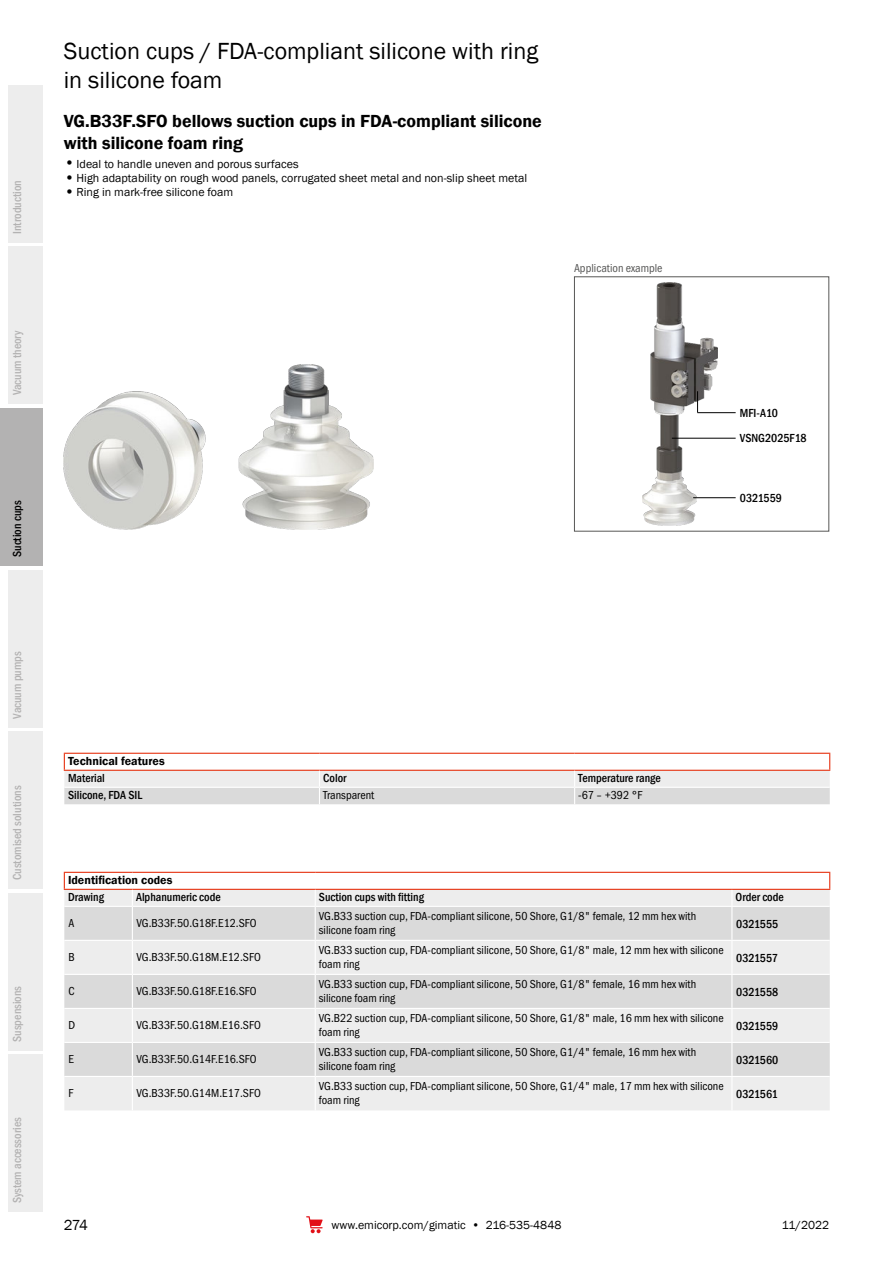
<style>
.page{position:relative;width:893px;height:1263px;background:#fff}
.page>*{position:absolute;margin:0;border:0;box-sizing:border-box;transform-origin:0 0}
.t1{font:24px/28.8px "Franklin Gothic";color:#000}
.t2{font:600 18px/21.6px "Franklin Gothic";color:#000}
.t3{font:15px "Franklin Gothic";color:#000}
.t4{font:12px/14.4px "Franklin Gothic URW Cond";color:#000}
.t5{font:12px "Franklin Gothic";color:#000}
.t6{font:500 condensed 12px/25.5px "Franklin Gothic";color:#000}
.t7{font:500 condensed 12px "Franklin Gothic";color:#b3b2b2}
.t8{font:600 12px "Franklin Gothic";color:#000}
.t9{font:12px "Franklin Gothic URW Cond";color:#575756}
.s1{font-family:"ITC Franklin Gothic Std";font-weight:500;font-size:19.5px}
</style>
<div class="page">
<div style="left:0;top:408px;width:43px;height:158px;background:#b3b2b2"></div>
<div style="left:9px;top:247px;width:34px;height:157px;background:#ededed"></div>
<div style="left:9px;top:85px;width:34px;height:157px;background:#ededed"></div>
<div style="left:9px;top:570px;width:34px;height:157px;background:#ededed"></div>
<div style="left:9px;top:731px;width:34px;height:158px;background:#ededed"></div>
<div style="left:9px;top:893px;width:34px;height:157px;background:#ededed"></div>
<div style="left:9px;top:1054px;width:34px;height:158px;background:#ededed"></div>
<svg style="left:306px;top:1216px;width:17px;height:17px"></svg>
<hr style="left:64px;top:753px;width:255px;height:1px;background:#e63312">
<hr style="left:319px;top:753px;width:256px;height:1px;background:#e63312">
<hr style="left:575px;top:753px;width:255px;height:1px;background:#e63312">
<svg style="left:64px;top:754px;width:766px;height:50px"></svg>
<div style="left:64px;top:890px;width:766px;height:220px;background:#ededed"></div>
<svg style="left:64px;top:907px;width:766px;height:169px;fill:#dadada"></svg>
<hr style="left:64px;top:872px;width:68px;height:1px;background:#e63312">
<hr style="left:132px;top:872px;width:183px;height:1px;background:#e63312">
<hr style="left:315px;top:872px;width:417px;height:1px;background:#e63312">
<hr style="left:732px;top:872px;width:98px;height:1px;background:#e63312">
<hr style="left:64px;top:889px;width:68px;height:1px;background:#e63312">
<hr style="left:132px;top:889px;width:183px;height:1px;background:#e63312">
<hr style="left:315px;top:889px;width:417px;height:1px;background:#e63312">
<hr style="left:732px;top:889px;width:98px;height:1px;background:#e63312">
<svg style="left:132px;top:890px;width:1px;height:16px"></svg>
<svg style="left:315px;top:890px;width:1px;height:16px"></svg>
<svg style="left:731px;top:890px;width:1px;height:16px"></svg>
<hr style="left:64px;top:906px;width:68px;height:1px;background:#fff">
<hr style="left:132px;top:906px;width:183px;height:1px;background:#fff">
<hr style="left:132px;top:907px;width:1px;height:33px;background:#fff">
<hr style="left:315px;top:906px;width:417px;height:1px;background:#fff">
<hr style="left:315px;top:907px;width:1px;height:33px;background:#fff">
<hr style="left:732px;top:906px;width:98px;height:1px;background:#fff">
<hr style="left:731px;top:907px;width:1px;height:33px;background:#fff">
<hr style="left:64px;top:940px;width:68px;height:1px;background:#fff">
<hr style="left:132px;top:940px;width:183px;height:1px;background:#fff">
<hr style="left:132px;top:941px;width:1px;height:33px;background:#fff">
<hr style="left:315px;top:940px;width:417px;height:1px;background:#fff">
<hr style="left:315px;top:941px;width:1px;height:33px;background:#fff">
<hr style="left:732px;top:940px;width:98px;height:1px;background:#fff">
<hr style="left:731px;top:941px;width:1px;height:33px;background:#fff">
<hr style="left:64px;top:974px;width:68px;height:1px;background:#fff">
<hr style="left:132px;top:974px;width:183px;height:1px;background:#fff">
<hr style="left:132px;top:975px;width:1px;height:33px;background:#fff">
<hr style="left:315px;top:974px;width:417px;height:1px;background:#fff">
<hr style="left:315px;top:975px;width:1px;height:33px;background:#fff">
<hr style="left:732px;top:974px;width:98px;height:1px;background:#fff">
<hr style="left:731px;top:975px;width:1px;height:33px;background:#fff">
<hr style="left:64px;top:1008px;width:68px;height:1px;background:#fff">
<hr style="left:132px;top:1008px;width:183px;height:1px;background:#fff">
<hr style="left:132px;top:1009px;width:1px;height:33px;background:#fff">
<hr style="left:315px;top:1008px;width:417px;height:1px;background:#fff">
<hr style="left:315px;top:1009px;width:1px;height:33px;background:#fff">
<hr style="left:732px;top:1008px;width:98px;height:1px;background:#fff">
<hr style="left:731px;top:1009px;width:1px;height:33px;background:#fff">
<hr style="left:64px;top:1042px;width:68px;height:1px;background:#fff">
<hr style="left:132px;top:1042px;width:183px;height:1px;background:#fff">
<hr style="left:132px;top:1043px;width:1px;height:33px;background:#fff">
<hr style="left:315px;top:1042px;width:417px;height:1px;background:#fff">
<hr style="left:315px;top:1043px;width:1px;height:33px;background:#fff">
<hr style="left:732px;top:1042px;width:98px;height:1px;background:#fff">
<hr style="left:731px;top:1043px;width:1px;height:33px;background:#fff">
<hr style="left:64px;top:1076px;width:68px;height:1px;background:#fff">
<hr style="left:132px;top:1076px;width:183px;height:1px;background:#fff">
<hr style="left:132px;top:1077px;width:1px;height:33px;background:#fff">
<hr style="left:315px;top:1076px;width:417px;height:1px;background:#fff">
<hr style="left:315px;top:1077px;width:1px;height:33px;background:#fff">
<hr style="left:732px;top:1076px;width:98px;height:1px;background:#fff">
<hr style="left:731px;top:1077px;width:1px;height:33px;background:#fff">
<svg style="left:829px;top:873px;width:1px;height:16px"></svg>
<svg style="left:64px;top:873px;width:1px;height:16px"></svg>
<img style="left:64px;top:365px;width:310px;height:164px">
<img style="left:642px;top:283px;width:76px;height:242px">
<div style="left:574px;top:276px;width:255px;height:255px;border:1px solid #575756"></div>
<hr style="left:697px;top:412px;width:39px;height:1px;background:#000">
<hr style="left:672px;top:438px;width:64px;height:1px;background:#000">
<hr style="left:693px;top:497px;width:43px;height:1px;background:#000">
<svg style="left:697px;top:391px;width:1px;height:21px"></svg>
<p class="t7" style="left:9px;top:234px;width:55px;rotate:-90deg">Introduction</p>
<p class="t7" style="left:9px;top:395px;width:67px;rotate:-90deg">Vacuum theory</p>
<p class="t6" style="left:4px;top:557px;width:58px;rotate:-90deg">Suction cups</p>
<p class="t7" style="left:9px;top:719px;width:69px;rotate:-90deg">Vacuum pumps</p>
<p class="t7" style="left:9px;top:880px;width:96px;rotate:-90deg">Customised solutions</p>
<p class="t7" style="left:9px;top:1042px;width:58px;rotate:-90deg">Suspensions</p>
<p class="t7" style="left:9px;top:1203px;width:88px;rotate:-90deg">System accessories</p>
<h1 class="t1" style="left:64px;top:37px;width:476px">Suction cups / FDA-compliant silicone with ring in silicone foam</h1>
<h2 class="t2" style="left:64px;top:111px;width:480px">VG.B33F.SFO bellows suction cups in FDA-compliant silicone with silicone foam ring</h2>
<p class="t5" style="left:64px;top:156px;width:236px"><span class="s1">•</span>Ideal to handle uneven and porous surfaces</p>
<p class="t5" style="left:64px;top:171px;width:465px"><span class="s1">•</span>High adaptability on rough wood panels, corrugated sheet metal and non-slip sheet metal</p>
<p class="t5" style="left:64px;top:185px;width:171px"><span class="s1">•</span>Ring in mark-free silicone foam</p>
<p class="t9" style="left:574px;top:259px;width:90px">Application example</p>
<p class="t6" style="left:740px;top:400px;width:68px">MFI-A10<br>VSNG2025F18</p>
<p class="t6" style="left:740px;top:485px;width:44px">0321559</p>
<p class="t8" style="left:68px;top:754px;width:98px">Technical features</p>
<p class="t6" style="left:68px;top:765px;width:38px">Material</p>
<p class="t6" style="left:323px;top:765px;width:25px">Color</p>
<p class="t6" style="left:578px;top:765px;width:84px">Temperature range</p>
<p class="t6" style="left:68px;top:782px;width:76px">Silicone, FDA SIL</p>
<p class="t4" style="left:323px;top:787px;width:53px">Transparent</p>
<p class="t4" style="left:578px;top:787px;width:66px">-67 – +392 °F</p>
<p class="t8" style="left:68px;top:873px;width:106px">Identification codes</p>
<p class="t6" style="left:68px;top:885px;width:37px">Drawing</p>
<p class="t6" style="left:136px;top:885px;width:86px">Alphanumeric code</p>
<p class="t6" style="left:319px;top:885px;width:107px">Suction cups with fitting</p>
<p class="t6" style="left:736px;top:885px;width:50px">Order code</p>
<p class="t4" style="left:319px;top:907px;width:379px">VG.B33 suction cup, FDA-compliant silicone, 50 Shore, G1/8" female, 12 mm hex with silicone foam ring</p>
<p class="t4" style="left:319px;top:941px;width:406px">VG.B33 suction cup, FDA-compliant silicone, 50 Shore, G1/8" male, 12 mm hex with silicone foam ring</p>
<p class="t4" style="left:319px;top:976px;width:379px">VG.B33 suction cup, FDA-compliant silicone, 50 Shore, G1/8" female, 16 mm hex with silicone foam ring</p>
<p class="t4" style="left:319px;top:1010px;width:406px">VG.B22 suction cup, FDA-compliant silicone, 50 Shore, G1/8" male, 16 mm hex with silicone foam ring</p>
<p class="t4" style="left:319px;top:1044px;width:379px">VG.B33 suction cup, FDA-compliant silicone, 50 Shore, G1/4" female, 16 mm hex with silicone foam ring</p>
<p class="t4" style="left:319px;top:1078px;width:406px">VG.B33 suction cup, FDA-compliant silicone, 50 Shore, G1/4" male, 17 mm hex with silicone foam ring</p>
<p class="t4" style="left:69px;top:915px;width:7px">A</p>
<p class="t4" style="left:137px;top:915px;width:121px">VG.B33F.50.G18F.E12.SFO</p>
<p class="t6" style="left:736px;top:911px;width:44px">0321555</p>
<p class="t4" style="left:69px;top:949px;width:8px">B</p>
<p class="t4" style="left:137px;top:949px;width:126px">VG.B33F.50.G18M.E12.SFO</p>
<p class="t6" style="left:736px;top:945px;width:43px">0321557</p>
<p class="t4" style="left:69px;top:983px;width:8px">C</p>
<p class="t4" style="left:137px;top:983px;width:121px">VG.B33F.50.G18F.E16.SFO</p>
<p class="t6" style="left:736px;top:979px;width:44px">0321558</p>
<p class="t4" style="left:69px;top:1017px;width:8px">D</p>
<p class="t4" style="left:137px;top:1017px;width:126px">VG.B33F.50.G18M.E16.SFO</p>
<p class="t6" style="left:736px;top:1013px;width:44px">0321559</p>
<p class="t4" style="left:69px;top:1051px;width:7px">E</p>
<p class="t4" style="left:137px;top:1051px;width:121px">VG.B33F.50.G14F.E16.SFO</p>
<p class="t6" style="left:736px;top:1047px;width:44px">0321560</p>
<p class="t4" style="left:69px;top:1085px;width:6px">F</p>
<p class="t4" style="left:137px;top:1085px;width:126px">VG.B33F.50.G14M.E17.SFO</p>
<p class="t6" style="left:736px;top:1081px;width:43px">0321561</p>
<p class="t3" style="left:64px;top:1216px;width:26px">274</p>
<p class="t5" style="left:332px;top:1217px;width:231px">www.emicorp.com/gimatic • 216-535-4848</p>
<p class="t5" style="left:782px;top:1217px;width:49px">11/2022</p>
</div>
